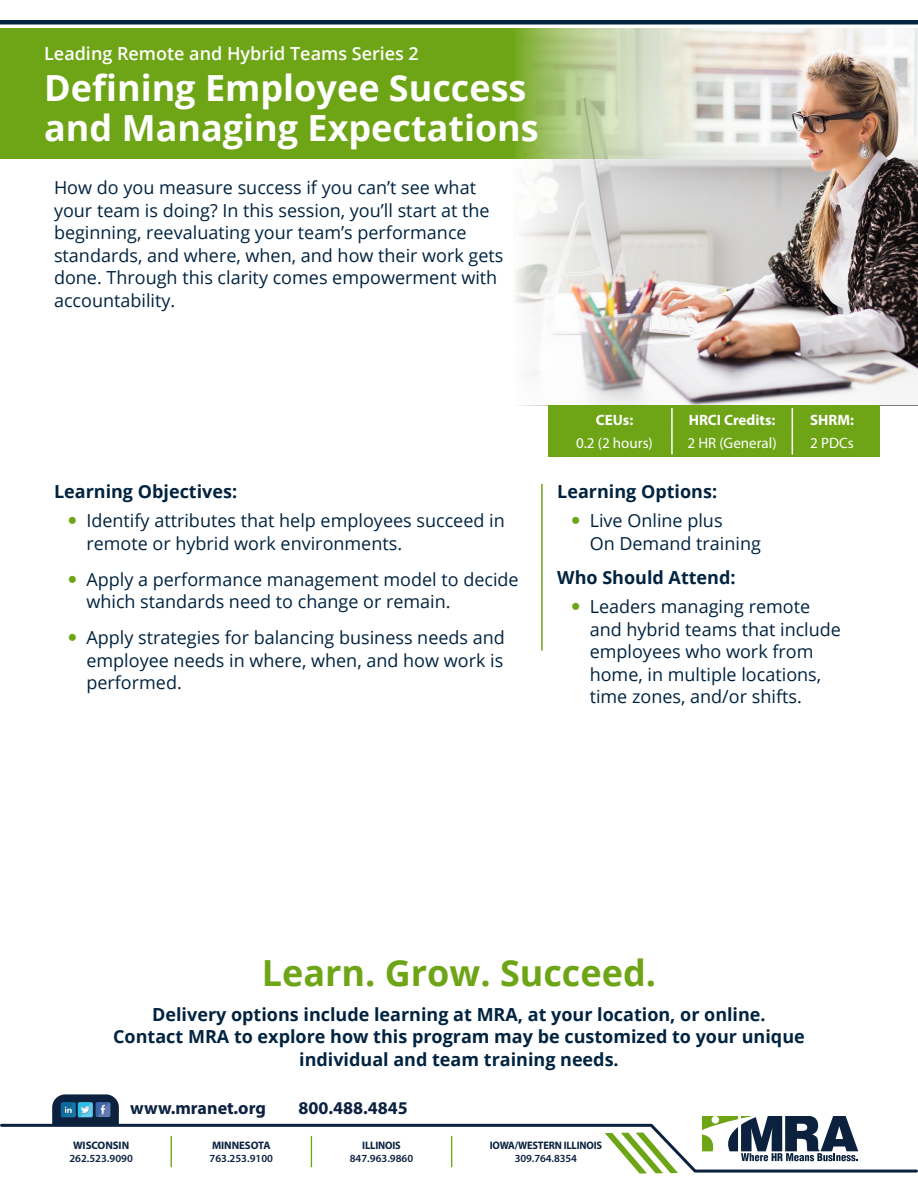
<style>
.page{position:relative;width:918px;height:1188px;background:#fff}
.page>*{position:absolute;margin:0;border:0;box-sizing:border-box;transform-origin:0 0}
.t1{font:700 36px/40.5px "Open Sans";color:#fff}
.Body_Copy{font:700 36px "Open Sans";color:#6ea516}
.Body_Copy-2{font:18px/22.5px "Open Sans";color:#002340}
.Body_Copy-3{font:700 18px/22.5px "Open Sans";color:#002340;text-align:center}
.t2{font:600 18px "Open Sans";color:#fff}
.t3{font:700 18px "Myriad Pro";color:#0b213f}
.fee_time_dates_ceus{font:15px "Myriad Pro";color:#fff}
.fee_time_dates_ceus-2{font:700 15px "Myriad Pro";color:#fff}
.t4{font:600 10.95px "Myriad Pro";color:#0b213f}
.t5{font:700 10.95px "Myriad Pro";letter-spacing:-.015em;color:#0b213f;scale:.95 1}
.t6{font:700 10.95px "Myriad Pro";letter-spacing:-.015em;color:#0b213f}
</style>
<div class="page">
<div style="left:0;top:29px;width:918px;height:130px;background:#6ea516"></div>
<hr style="left:451px;top:1136px;width:1px;height:31px;background:#6ea516">
<hr style="left:311px;top:1136px;width:1px;height:31px;background:#6ea516">
<hr style="left:171px;top:1136px;width:1px;height:31px;background:#6ea516">
<hr style="left:695px;top:1170px;width:222px;height:3px;background:#0b213e">
<svg style="left:604px;top:1116px;width:254px;height:58px"></svg>
<hr style="left:2px;top:1124px;width:649px;height:3px;background:#0b213e">
<svg style="left:52px;top:1094px;width:67px;height:30px;background:#2e5373"></svg>
<hr style="left:0;top:20px;width:918px;height:4px;background:#002340">
<img style="left:516px;top:29px;width:402px;height:375px">
<hr style="left:541px;top:484px;width:2px;height:167px;background:#6ea516">
<div style="left:549px;top:406px;width:331px;height:51px;background:#6ea516"></div>
<hr style="left:671px;top:408px;width:2px;height:23px;background:#fff">
<hr style="left:671px;top:431px;width:2px;height:23px;background:#fff">
<svg style="left:792px;top:408px;width:1px;height:46px"></svg>
<p class="t2" style="left:44px;top:41px;width:376px">Leading Remote and Hybrid Teams Series 2</p>
<h1 class="t1" style="left:44px;top:67px;width:496px">Defining Employee Success and Managing Expectations</h1>
<p class="Body_Copy-2" style="left:54px;top:176px;width:451px">How do you measure success if you can’t see what your team is doing? In this session, you’ll start at the beginning, reevaluating your team’s performance standards, and where, when, and how their work gets done. Through this clarity comes empowerment with accountability.</p>
<p class="Body_Copy-3" style="left:54px;top:480px;width:185px">Learning Objectives:</p>
<p class="Body_Copy-2" style="left:86px;top:509px;width:420px">Identify attributes that help employees succeed in remote or hybrid work environments.</p>
<p class="Body_Copy-2" style="left:86px;top:567px;width:434px">Apply a performance management model to decide which standards need to change or remain.</p>
<p class="Body_Copy-2" style="left:86px;top:626px;width:420px;text-align:justify">Apply strategies for balancing business needs and employee needs in where, when, and how work is performed.</p>
<p class="fee_time_dates_ceus-2" style="left:596px;top:412px;width:39px">CEUs:</p>
<p class="fee_time_dates_ceus-2" style="left:689px;top:412px;width:88px">HRCI Credits:</p>
<p class="fee_time_dates_ceus-2" style="left:810px;top:412px;width:45px">SHRM:</p>
<p class="fee_time_dates_ceus" style="left:576px;top:434px;width:78px">0.2 (2 hours)</p>
<p class="fee_time_dates_ceus" style="left:688px;top:434px;width:90px">2 HR (General)</p>
<p class="fee_time_dates_ceus" style="left:810px;top:434px;width:45px">2 PDCs</p>
<p class="Body_Copy-3" style="left:557px;top:480px;width:161px">Learning Options:</p>
<p class="Body_Copy-2" style="left:590px;top:509px;width:173px">Live Online plus<br>On Demand training</p>
<p class="Body_Copy-3" style="left:557px;top:566px;width:180px">Who Should Attend:</p>
<p class="Body_Copy-2" style="left:590px;top:595px;width:253px">Leaders managing remote and hybrid teams that include employees who work from home, in multiple locations, time zones, and/or shifts.</p>
<p class="Body_Copy" style="left:262px;top:948px;width:396px">Learn. Grow. Succeed.</p>
<p class="Body_Copy-3" style="left:113px;top:1002px;width:693px">Delivery options include learning at MRA, at your location, or online.<br>Contact MRA to explore how this program may be customized to your unique individual and team training needs.</p>
<p class="t3" style="left:130px;top:1098px;width:137px">www.mranet.org</p>
<p class="t3" style="left:299px;top:1098px;width:111px">800.488.4845</p>
<p class="t6" style="left:73px;top:1139px;width:58px">WISCONSIN</p>
<p class="t4" style="left:69px;top:1152px;width:65px">262.523.9090</p>
<p class="t6" style="left:212px;top:1139px;width:60px">MINNESOTA</p>
<p class="t4" style="left:210px;top:1152px;width:65px">763.253.9100</p>
<p class="t5" style="left:362px;top:1139px;width:42px">ILLINOIS</p>
<p class="t4" style="left:350px;top:1152px;width:65px">847.963.9860</p>
<p class="t5" style="left:490px;top:1139px;width:120px">IOWA/WESTERN ILLINOIS</p>
<p class="t4" style="left:515px;top:1152px;width:64px">309.764.8354</p>
</div>
